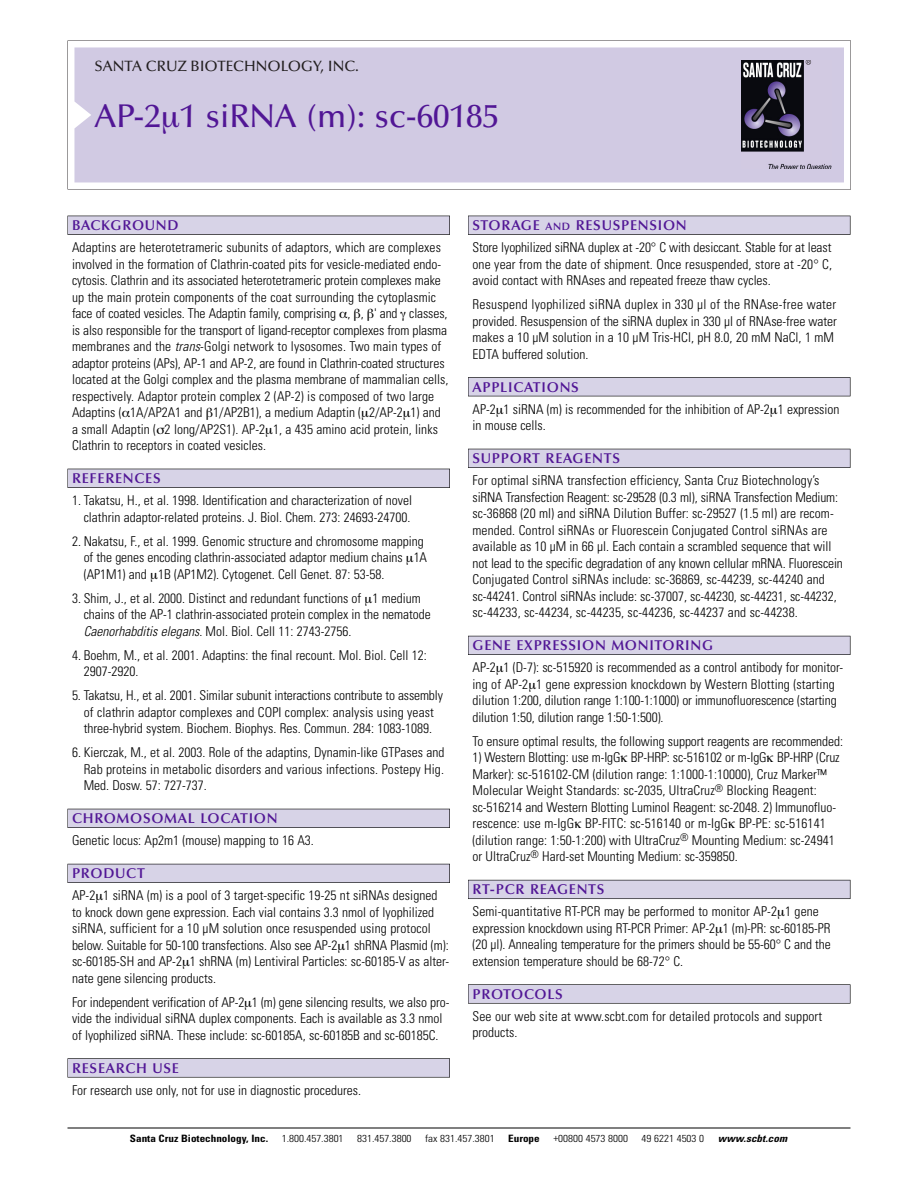
<style>
.page{position:relative;width:918px;height:1188px;background:#fff}
.page>*{position:absolute;margin:0;border:0;box-sizing:border-box;transform-origin:0 0}
.t1{font:500 33px "Optima";color:#511695}
.t2{font:500 15px "Optima";color:#231f20}
.t3{font:600 14.25px "Optima";letter-spacing:.05em;color:#511695}
.t4{font:300 condensed 13.5px/16.5px "Univers";color:#000}
.t5{font:300 condensed 10.2px "Univers";color:#000;scale:1.1 1}
.t6{font:700 condensed 10.2px "Univers";color:#000;scale:1.1 1}
.t7{font:italic 700 condensed 10.2px "Univers";letter-spacing:.005em;color:#000;scale:1.1 1}
.s1{font-style:italic}
.s2{font-size:10.65px}
</style>
<div class="page">
<svg style="left:68px;top:40px;width:783px;height:149px"></svg>
<div style="left:74px;top:47px;width:770px;height:135px;background:#d1cae3"></div>
<img style="left:741px;top:60px;width:90px;height:108px">
<div style="left:68px;top:216px;width:382px;height:19px;background:#525155"></div>
<div style="left:68px;top:216px;width:381px;height:18px;background:#d7d3e7"></div>
<div style="left:68px;top:469px;width:382px;height:19px;background:#515055"></div>
<div style="left:68px;top:469px;width:381px;height:18px;background:#d7d3e7"></div>
<div style="left:68px;top:809px;width:382px;height:19px;background:#525158"></div>
<div style="left:68px;top:809px;width:381px;height:18px;background:#d7d3e7"></div>
<div style="left:68px;top:864px;width:382px;height:19px;background:#54535a"></div>
<div style="left:68px;top:864px;width:381px;height:18px;background:#d7d3e7"></div>
<svg style="left:68px;top:1058px;width:382px;height:20px"></svg>
<div style="left:68px;top:1059px;width:381px;height:18px;background:#d7d3e7"></div>
<div style="left:468px;top:216px;width:382px;height:19px;background:#525155"></div>
<div style="left:468px;top:216px;width:382px;height:18px;background:#d7d3e7"></div>
<div style="left:468px;top:377px;width:382px;height:19px;background:#525155"></div>
<div style="left:468px;top:378px;width:382px;height:18px;background:#d7d3e7"></div>
<div style="left:468px;top:449px;width:382px;height:19px;background:#525158"></div>
<div style="left:468px;top:449px;width:382px;height:18px;background:#d7d3e7"></div>
<div style="left:468px;top:636px;width:382px;height:19px;background:#54535a"></div>
<div style="left:468px;top:636px;width:382px;height:18px;background:#d7d3e7"></div>
<div style="left:468px;top:880px;width:382px;height:19px;background:#5b5a62"></div>
<div style="left:468px;top:880px;width:382px;height:18px;background:#d7d3e7"></div>
<div style="left:468px;top:984px;width:382px;height:20px;background:#666667"></div>
<div style="left:468px;top:985px;width:382px;height:18px;background:#d7d3e7"></div>
<hr style="left:68px;top:1128px;width:782px;height:1px;background:#000">
<svg style="left:163px;top:113px;width:16px;height:21px"></svg>
<p class="t2" style="left:94px;top:61px;width:266px">SANTA CRUZ BIOTECHNOLOGY, INC.</p>
<h1 class="t1" style="left:94px;top:103px;width:406px">AP-2 1 siRNA (m): sc-60185</h1>
<p class="t3" style="left:72px;top:219px;width:108px">BACKGROUND</p>
<p class="t4" style="left:72px;top:240px;width:378px">Adaptins are heterotetrameric subunits of adaptors, which are complexes involved in the formation of Clathrin-coated pits for vesicle-mediated endo&shy;cytosis. Clathrin and its associated heterotetrameric protein complexes make up the main protein components of the coat surrounding the cytoplasmic face of coated vesicles. The Adaptin family, comprising , , ' and classes, is also responsible for the transport of ligand-receptor complexes from plasma membranes and the <span class="s1">trans</span>-Golgi network to lysosomes. Two main types of adaptor proteins (APs), AP-1 and AP-2, are found in Clathrin-coated structures located at the Golgi complex and the plasma membrane of mammalian cells, respectively. Adaptor protein complex 2 (AP-2) is composed of two large Adaptins ( 1A/AP2A1 and 1/AP2B1), a medium Adaptin ( 2/AP-2 1) and a small Adaptin ( 2 long/AP2S1). AP-2 1, a 435 amino acid protein, links Clathrin to receptors in coated vesicles.</p>
<p class="t3" style="left:72px;top:473px;width:90px">REFERENCES</p>
<p class="t4" style="left:72px;top:493px;width:341px;text-align:right">1. Takatsu, H., et al. 1998. Identification and characterization of novel clathrin adaptor-related proteins. J. Biol. Chem. 273: 24693-24700.</p>
<p class="t4" style="left:84px;top:534px;width:345px;text-indent:-12px">2. Nakatsu, F., et al. 1999. Genomic structure and chromosome mapping of the genes encoding clathrin-associated adaptor medium chains 1A (AP1M1) and 1B (AP1M2). Cytogenet. Cell Genet. 87: 53-58.</p>
<p class="t4" style="left:84px;top:591px;width:348px;text-indent:-12px">3. Shim, J., et al. 2000. Distinct and redundant functions of 1 medium chains of the AP-1 clathrin-associated protein complex in the nematode<br><span class="s1">Caenorhabditis elegans</span>. Mol. Biol. Cell 11: 2743-2756.</p>
<p class="t4" style="left:84px;top:648px;width:345px;text-indent:-12px">4. Boehm, M., et al. 2001. Adaptins: the final recount. Mol. Biol. Cell 12:<br>2907-2920.</p>
<p class="t4" style="left:72px;top:688px;width:373px;text-align:center">5. Takatsu, H., et al. 2001. Similar subunit interactions contribute to assembly of clathrin adaptor complexes and COPI complex: analysis using yeast three-hybrid system. Biochem. Biophys. Res. Commun. 284: 1083-1089.</p>
<p class="t4" style="left:84px;top:745px;width:362px;text-align:justify;text-indent:-12px">6. Kierczak, M., et al. 2003. Role of the adaptins, Dynamin-like GTPases and Rab proteins in metabolic disorders and various infections. Postepy Hig.<br>Med. Dosw. 57: 727-737.</p>
<p class="t3" style="left:72px;top:813px;width:207px">CHROMOSOMAL LOCATION</p>
<p class="t4" style="left:72px;top:833px;width:243px">Genetic locus: Ap2m1 (mouse) mapping to 16 A3.</p>
<p class="t3" style="left:72px;top:868px;width:74px">PRODUCT</p>
<p class="t4" style="left:72px;top:888px;width:379px">AP-2 1 siRNA (m) is a pool of 3 target-specific 19-25 nt siRNAs designed to knock down gene expression. Each vial contains 3.3 nmol of lyophilized siRNA, sufficient for a 10 µM solution once resuspended using protocol below. Suitable for 50-100 transfections. Also see AP-2 1 shRNA Plasmid (m): sc-60185-SH and AP-2 1 shRNA (m) Lentiviral Particles: sc-60185-V as alter&shy;nate gene silencing products.</p>
<p class="t4" style="left:72px;top:995px;width:379px">For independent verification of AP-2 1 (m) gene silencing results, we also pro&shy;vide the individual siRNA duplex components. Each is available as 3.3 nmol of lyophilized siRNA. These include: sc-60185A, sc-60185B and sc-60185C.</p>
<p class="t3" style="left:72px;top:1062px;width:109px">RESEARCH USE</p>
<p class="t4" style="left:72px;top:1083px;width:290px">For research use only, not for use in diagnostic procedures.</p>
<p class="t3" style="left:473px;top:219px;width:216px">STORAGE <span class="s2">AND</span> RESUSPENSION</p>
<p class="t4" style="left:473px;top:240px;width:361px;text-align:justify">Store lyophilized siRNA duplex at -20° C with desiccant. Stable for at least one year from the date of shipment. Once resuspended, store at -20° C, avoid contact with RNAses and repeated freeze thaw cycles.</p>
<p class="t4" style="left:473px;top:297px;width:366px">Resuspend lyophilized siRNA duplex in 330 µl of the RNAse-free water provided. Resuspension of the siRNA duplex in 330 µl of RNAse-free water makes a 10 µM solution in a 10 µM Tris-HCl, pH 8.0, 20 mM NaCl, 1 mM EDTA buffered solution.</p>
<p class="t3" style="left:473px;top:381px;width:108px">APPLICATIONS</p>
<p class="t4" style="left:473px;top:402px;width:368px">AP-2 1 siRNA (m) is recommended for the inhibition of AP-2 1 expression in mouse cells.</p>
<p class="t3" style="left:473px;top:453px;width:149px">SUPPORT REAGENTS</p>
<p class="t4" style="left:473px;top:473px;width:372px">For optimal siRNA transfection efficiency, Santa Cruz Biotechnology’s siRNA Transfection Reagent: sc-29528 (0.3 ml), siRNA Transfection Medium: sc-36868 (20 ml) and siRNA Dilution Buffer: sc-29527 (1.5 ml) are recom&shy;mended. Control siRNAs or Fluorescein Conjugated Control siRNAs are available as 10 µM in 66 µl. Each contain a scrambled sequence that will not lead to the specific degradation of any known cellular mRNA. Fluorescein Conjugated Control siRNAs include: sc-36869, sc-44239, sc-44240 and sc-44241. Control siRNAs include: sc-37007, sc-44230, sc-44231, sc-44232, sc-44233, sc-44234, sc-44235, sc-44236, sc-44237 and sc-44238.</p>
<p class="t3" style="left:473px;top:640px;width:242px">GENE EXPRESSION MONITORING</p>
<p class="t4" style="left:473px;top:660px;width:372px">AP-2 1 (D-7): sc-515920 is recommended as a control antibody for monitor&shy;ing of AP-2 1 gene expression knockdown by Western Blotting (starting dilution 1:200, dilution range 1:100-1:1000) or immunofluorescence (starting dilution 1:50, dilution range 1:50-1:500).</p>
<p class="t4" style="left:473px;top:734px;width:372px">To ensure optimal results, the following support reagents are recommended:</p>
<p class="t4" style="left:473px;top:750px;width:369px">1) Western Blotting: use m-IgG BP-HRP: sc-516102 or m-IgG BP-HRP (Cruz Marker): sc-516102-CM (dilution range: 1:1000-1:10000), Cruz Marker™ Molecular Weight Standards: sc-2035, UltraCruz<sup>®</sup> Blocking Reagent: sc-516214 and Western Blotting Luminol Reagent: sc-2048. 2) Immunofluo&shy;rescence: use m-IgG BP-FITC: sc-516140 or m-IgG BP-PE: sc-516141 (dilution range: 1:50-1:200) with UltraCruz<sup>®</sup> Mounting Medium: sc-24941 or UltraCruz<sup>®</sup> Hard-set Mounting Medium: sc-359850.</p>
<p class="t3" style="left:473px;top:884px;width:134px">RT-PCR REAGENTS</p>
<p class="t4" style="left:473px;top:904px;width:360px">Semi-quantitative RT-PCR may be performed to monitor AP-2 1 gene expression knockdown using RT-PCR Primer: AP-2 1 (m)-PR: sc-60185-PR (20 µl). Annealing temperature for the primers should be 55-60° C and the extension temperature should be 68-72° C.</p>
<p class="t3" style="left:473px;top:988px;width:92px">PROTOCOLS</p>
<p class="t4" style="left:473px;top:1009px;width:351px">See our web site at www.scbt.com for detailed protocols and support products.</p>
<p class="t6" style="left:130px;top:1135px;width:127px">Santa Cruz Biotechnology, Inc.</p>
<p class="t5" style="left:282px;top:1135px;width:58px">1.800.457.3801</p>
<p class="t5" style="left:357px;top:1135px;width:51px">831.457.3800</p>
<p class="t5" style="left:425px;top:1135px;width:65px">fax 831.457.3801</p>
<p class="t6" style="left:508px;top:1135px;width:30px">Europe</p>
<p class="t5" style="left:553px;top:1135px;width:69px">+00800 4573 8000</p>
<p class="t5" style="left:642px;top:1135px;width:58px">49 6221 4503 0</p>
<p class="t7" style="left:718px;top:1135px;width:64px">www.scbt.com</p>
</div>
